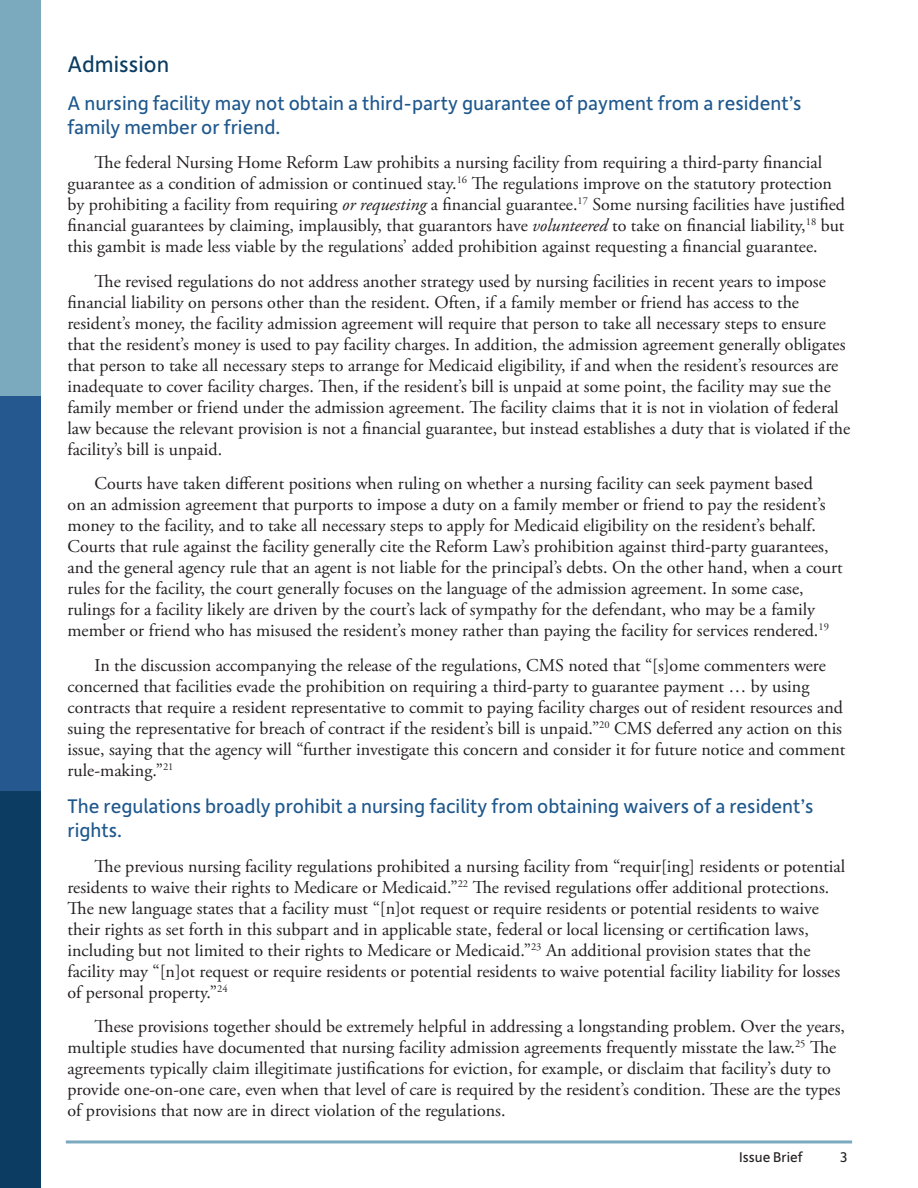
<style>
.page{position:relative;width:918px;height:1188px;background:#fff}
.page>*{position:absolute;margin:0;border:0;box-sizing:border-box;transform-origin:0 0}
.Section_Headers{font:24px "Depot New";color:#0a3c61}
.t1{font:21px/24px "Depot New";color:#1f588d}
.Body_Text{font:18px/21px "Adobe Garamond Pro";color:#231f20}
.t2{font:15px "Depot New";color:#231f20}
.s1{font-style:italic}
</style>
<div class="page">
<hr style="left:67px;top:1140px;width:784px;height:3px;background:#7ba9bd">
<div style="left:0;top:0;width:40px;height:396px;background:#7ba9bd"></div>
<div style="left:0;top:396px;width:40px;height:396px;background:#265890"></div>
<div style="left:0;top:792px;width:40px;height:396px;background:#0c3c61"></div>
<p class="Section_Headers" style="left:68px;top:49px;width:103px">Admission</p>
<p class="t1" style="left:68px;top:90px;width:736px">A nursing facility may not obtain a third-party guarantee of payment from a resident’s family member or friend.</p>
<p class="Body_Text" style="left:68px;top:153px;width:779px;text-indent:27px">The federal Nursing Home Reform Law prohibits a nursing facility from requiring a third-party financial guarantee as a condition of admission or continued stay.<sup>16</sup> The regulations improve on the statutory protection by prohibiting a facility from requiring <span class="s1">or requesting</span> a financial guarantee.<sup>17</sup> Some nursing facilities have justified financial guarantees by claiming, implausibly, that guarantors have <span class="s1">volunteered</span> to take on financial liability,<sup>18</sup> but this gambit is made less viable by the regulations’ added prohibition against requesting a financial guarantee.</p>
<p class="Body_Text" style="left:68px;top:271px;width:784px;text-indent:27px">The revised regulations do not address another strategy used by nursing facilities in recent years to impose financial liability on persons other than the resident. Often, if a family member or friend has access to the resident’s money, the facility admission agreement will require that person to take all necessary steps to ensure that the resident’s money is used to pay facility charges. In addition, the admission agreement generally obligates that person to take all necessary steps to arrange for Medicaid eligibility, if and when the resident’s resources are inadequate to cover facility charges. Then, if the resident’s bill is unpaid at some point, the facility may sue the family member or friend under the admission agreement. The facility claims that it is not in violation of federal law because the relevant provision is not a financial guarantee, but instead establishes a duty that is violated if the facility’s bill is unpaid.</p>
<p class="Body_Text" style="left:68px;top:474px;width:777px;text-indent:27px">Courts have taken different positions when ruling on whether a nursing facility can seek payment based<br>on an admission agreement that purports to impose a duty on a family member or friend to pay the resident’s money to the facility, and to take all necessary steps to apply for Medicaid eligibility on the resident’s behalf.<br>Courts that rule against the facility generally cite the Reform Law’s prohibition against third-party guarantees, and the general agency rule that an agent is not liable for the principal’s debts. On the other hand, when a court rules for the facility, the court generally focuses on the language of the admission agreement. In some case, rulings for a facility likely are driven by the court’s lack of sympathy for the defendant, who may be a family member or friend who has misused the resident’s money rather than paying the facility for services rendered.<sup>19</sup></p>
<p class="Body_Text" style="left:67px;top:655px;width:779px;text-indent:27px">In the discussion accompanying the release of the regulations, CMS noted that “[s]ome commenters were concerned that facilities evade the prohibition on requiring a third-party to guarantee payment … by using contracts that require a resident representative to commit to paying facility charges out of resident resources and suing the representative for breach of contract if the resident’s bill is unpaid.”<sup>20</sup> CMS deferred any action on this issue, saying that the agency will “further investigate this concern and consider it for future notice and comment rule-making.”<sup>21</sup></p>
<p class="t1" style="left:67px;top:793px;width:747px">The regulations broadly prohibit a nursing facility from obtaining waivers of a resident’s rights.</p>
<p class="Body_Text" style="left:67px;top:856px;width:779px;text-indent:27px">The previous nursing facility regulations prohibited a nursing facility from “requir[ing] residents or potential residents to waive their rights to Medicare or Medicaid.”<sup>22</sup> The revised regulations offer additional protections.<br>The new language states that a facility must “[n]ot request or require residents or potential residents to waive their rights as set forth in this subpart and in applicable state, federal or local licensing or certification laws, including but not limited to their rights to Medicare or Medicaid.”<sup>23</sup> An additional provision states that the facility may “[n]ot request or require residents or potential residents to waive potential facility liability for losses of personal property.”<sup>24</sup></p>
<p class="Body_Text" style="left:67px;top:1017px;width:779px;text-indent:27px">These provisions together should be extremely helpful in addressing a longstanding problem. Over the years, multiple studies have documented that nursing facility admission agreements frequently misstate the law.<sup>25</sup> The agreements typically claim illegitimate justifications for eviction, for example, or disclaim that facility’s duty to provide one-on-one care, even when that level of care is required by the resident’s condition. These are the types of provisions that now are in direct violation of the regulations.</p>
<p class="t2" style="left:739px;top:1147px;width:65px">Issue Brief</p>
<p class="t2" style="left:840px;top:1147px;width:9px">3</p>
</div>
